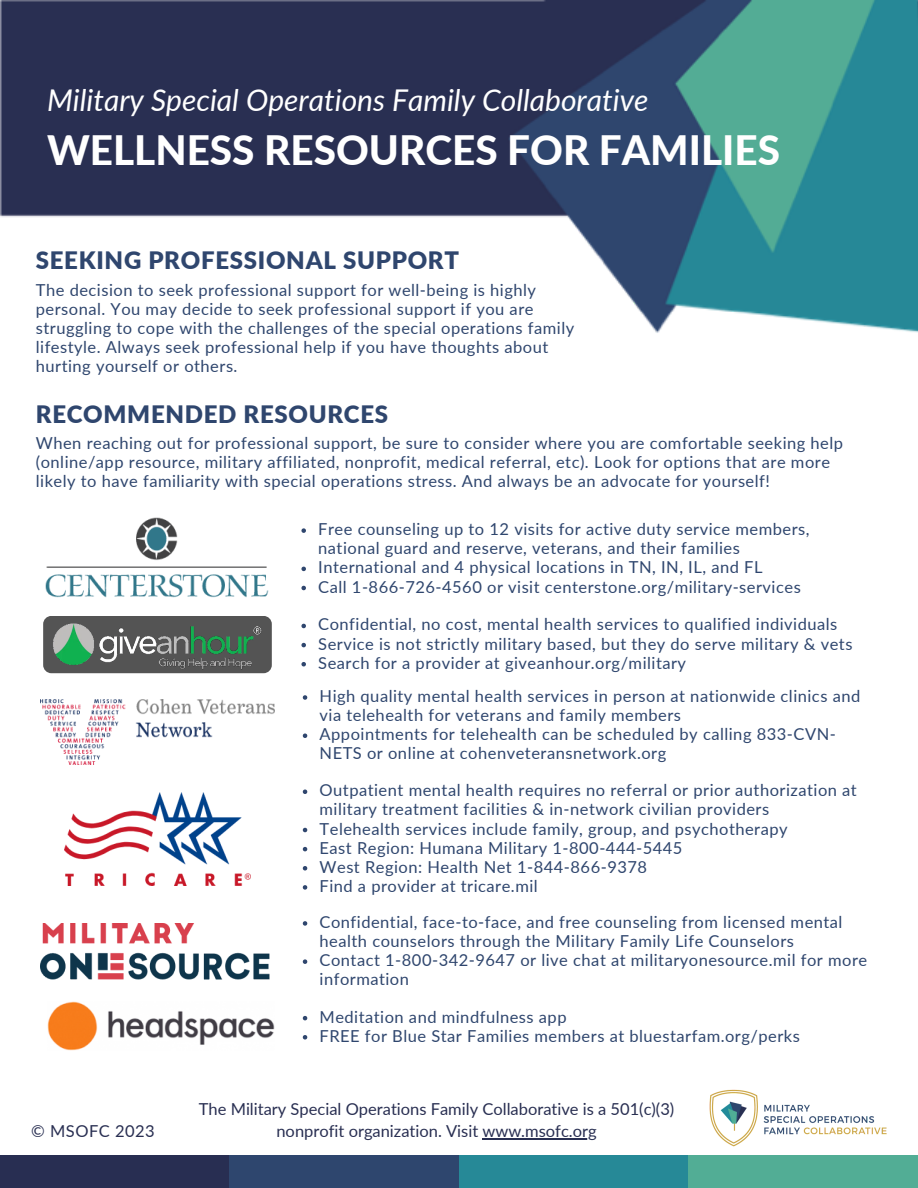
<style>
.page{position:relative;width:918px;height:1188px;background:#fff}
.page>*{position:absolute;margin:0;border:0;box-sizing:border-box;transform-origin:0 0}
.t1{font:800 40.5px "Lato";color:#fff}
.t2{font:italic 30px "Lato";color:#fff}
.t3{font:900 24px "Lato";letter-spacing:.03em;color:#2f466e}
.t4{font:16.5px/19.2px "Lato";letter-spacing:.03em;color:#2f466e}
.t5{font:16.5px/22.5px "Lato";color:#292f52;text-align:center}
.t6{font:16.5px "Lato";letter-spacing:.03em;color:#292f52}
</style>
<div class="page">
<img style="left:0;top:0;width:918px;height:1139px">
<img style="left:701px;top:1081px;width:195px;height:66px">
<img style="left:46px;top:517px;width:223px;height:80px">
<div style="left:43px;top:616px;width:229px;height:57px;background:#545454;border-radius:8px"></div>
<img style="left:53px;top:623px;width:209px;height:47px">
<img style="left:40px;top:699px;width:234px;height:65px">
<img style="left:65px;top:792px;width:185px;height:94px">
<img style="left:41px;top:924px;width:228px;height:55px">
<img style="left:47px;top:1001px;width:227px;height:50px">
<div style="left:0;top:1155px;width:230px;height:33px;background:#282e52"></div>
<div style="left:230px;top:1155px;width:229px;height:33px;background:#2e466e"></div>
<div style="left:459px;top:1155px;width:229px;height:33px;background:#268997"></div>
<div style="left:688px;top:1155px;width:230px;height:33px;background:#52ad95"></div>
<hr style="left:482px;top:1139px;width:115px;height:1px;background:#292f52">
<svg style="left:301px;top:528px;width:5px;height:5px"></svg>
<svg style="left:301px;top:567px;width:5px;height:4px"></svg>
<svg style="left:301px;top:586px;width:5px;height:4px"></svg>
<svg style="left:301px;top:624px;width:5px;height:4px"></svg>
<svg style="left:301px;top:643px;width:5px;height:4px"></svg>
<svg style="left:301px;top:662px;width:5px;height:4px"></svg>
<svg style="left:303px;top:695px;width:4px;height:5px"></svg>
<svg style="left:303px;top:734px;width:4px;height:4px"></svg>
<svg style="left:303px;top:790px;width:4px;height:4px"></svg>
<svg style="left:303px;top:828px;width:4px;height:4px"></svg>
<svg style="left:303px;top:847px;width:4px;height:4px"></svg>
<svg style="left:303px;top:866px;width:4px;height:5px"></svg>
<svg style="left:303px;top:885px;width:4px;height:5px"></svg>
<svg style="left:303px;top:921px;width:4px;height:5px"></svg>
<svg style="left:303px;top:959px;width:4px;height:5px"></svg>
<svg style="left:303px;top:1016px;width:4px;height:4px"></svg>
<svg style="left:303px;top:1035px;width:4px;height:5px"></svg>
<p class="t2" style="left:47px;top:82px;width:603px">Military Special Operations Family Collaborative</p>
<p class="t1" style="left:47px;top:125px;width:735px">WELLNESS RESOURCES FOR FAMILIES</p>
<p class="t3" style="left:36px;top:245px;width:425px">SEEKING PROFESSIONAL SUPPORT</p>
<p class="t4" style="left:36px;top:280px;width:540px">The decision to seek professional support for well-being is highly personal. You may decide to seek professional support if you are struggling to cope with the challenges of the special operations family lifestyle. Always seek professional help if you have thoughts about hurting yourself or others.</p>
<p class="t3" style="left:36px;top:399px;width:354px">RECOMMENDED RESOURCES</p>
<p class="t4" style="left:36px;top:433px;width:809px">When reaching out for professional support, be sure to consider where you are comfortable seeking help (online/app resource, military affiliated, nonprofit, medical referral, etc). Look for options that are more likely to have familiarity with special operations stress. And always be an advocate for yourself!</p>
<p class="t4" style="left:318px;top:519px;width:493px">Free counseling up to 12 visits for active duty service members, national guard and reserve, veterans, and their families</p>
<p class="t4" style="left:318px;top:557px;width:446px">International and 4 physical locations in TN, IN, IL, and FL</p>
<p class="t4" style="left:318px;top:577px;width:484px">Call 1-866-726-4560 or visit centerstone.org/military-services</p>
<p class="t6" style="left:31px;top:1121px;width:125px">© MSOFC 2023</p>
<p class="t4" style="left:318px;top:614px;width:521px">Confidential, no cost, mental health services to qualified individuals</p>
<p class="t4" style="left:318px;top:634px;width:536px">Service is not strictly military based, but they do serve military &amp; vets</p>
<p class="t4" style="left:318px;top:653px;width:369px">Search for a provider at giveanhour.org/military</p>
<p class="t4" style="left:320px;top:686px;width:542px">High quality mental health services in person at nationwide clinics and via telehealth for veterans and family members</p>
<p class="t4" style="left:320px;top:724px;width:518px">Appointments for telehealth can be scheduled by calling 833-CVN-<br>NETS or online at cohenveteransnetwork.org</p>
<p class="t4" style="left:320px;top:780px;width:539px">Outpatient mental health requires no referral or prior authorization at military treatment facilities &amp; in-network civilian providers</p>
<p class="t4" style="left:320px;top:819px;width:470px">Telehealth services include family, group, and psychotherapy</p>
<p class="t4" style="left:320px;top:838px;width:364px">East Region: Humana Military 1-800-444-5445</p>
<p class="t4" style="left:320px;top:857px;width:329px">West Region: Health Net 1-844-866-9378</p>
<p class="t4" style="left:320px;top:876px;width:220px">Find a provider at tricare.mil</p>
<p class="t4" style="left:320px;top:912px;width:524px">Confidential, face-to-face, and free counseling from licensed mental health counselors through the Military Family Life Counselors</p>
<p class="t4" style="left:320px;top:950px;width:549px">Contact 1-800-342-9647 or live chat at militaryonesource.mil for more information</p>
<p class="t4" style="left:320px;top:1007px;width:249px">Meditation and mindfulness app</p>
<p class="t4" style="left:320px;top:1026px;width:482px">FREE for Blue Star Families members at bluestarfam.org/perks</p>
<p class="t5" style="left:199px;top:1097px;width:477px">The Military Special Operations Family Collaborative is a 501(c)(3) nonprofit organization. Visit www.msofc.org</p>
</div>
